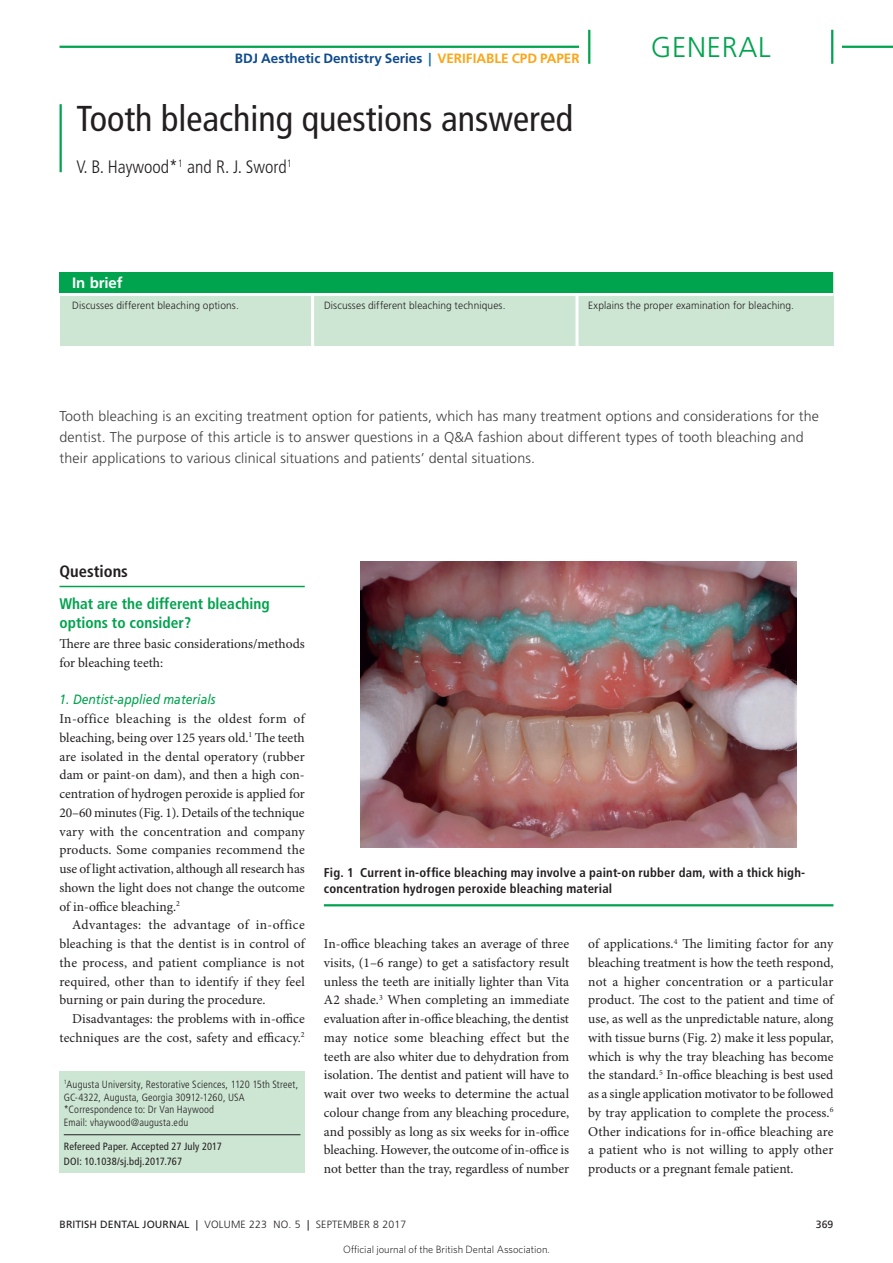
<style>
.page{position:relative;width:893px;height:1263px;background:#fff}
.page>*{position:absolute;margin:0;border:0;box-sizing:border-box;transform-origin:0 0}
.head{font:condensed 36px "Frutiger LT Std";color:#231f20}
.t1{font:300 28.5px "Frutiger LT Std";letter-spacing:.025em;color:#00a34e}
.author{font:300 condensed 18px "Frutiger LT Std";color:#231f20}
.crosshead_1{font:700 condensed 16.5px "Frutiger LT Std";color:#231f20}
.crosshead_2{font:700 condensed 15.3px/18.8px "Frutiger LT Std";color:#00a34e}
.references{font:700 15px "Frutiger LT Std";letter-spacing:-.01em;color:#fff}
.abstract{font:300 14.25px/21px "Frutiger LT Std";letter-spacing:.01em;color:#3e3e3f}
.body{font:13.5px/18.8px "Minion Pro";color:#231f20;text-align:justify}
.body_fullout{font:13.5px/18.8px "Minion Pro";color:#231f20}
.Tag_-_VERIFIABLE_CPD{font:700 13.5px "Frutiger LT Std";color:#0f4b8d}
.crosshead_3{font:italic 13.5px "Frutiger LT Std";color:#00a34e;scale:.9 1}
.references-2{font:700 condensed 12.75px/16.5px "Frutiger LT Std";letter-spacing:.015em;color:#231f20}
.references-3{font:300 condensed 10.5px/12.8px "Frutiger LT Std";letter-spacing:.015em;color:#231f20}
.references-4{font:300 10.5px "Frutiger LT Std";letter-spacing:.01em;color:#231f20}
.references-5{font:condensed 10.5px/15px "Frutiger LT Std";letter-spacing:.015em;color:#231f20}
.page_footer{font:300 10.5px "Frutiger LT Std";letter-spacing:.02em;color:#231f20}
.t2{font:300 10.5px "Whitney";color:#000}
.page_footer-2{font:10.5px "Frutiger LT Std";color:#231f20}
.s1{color:#0069af}
.s2{color:#f9a71b}
.s3{font-weight:400}
</style>
<div class="page">
<hr style="left:60px;top:586px;width:245px;height:1px;background:#00a34e">
<div style="left:60px;top:1071px;width:245px;height:102px;background:#cde6d3"></div>
<hr style="left:64px;top:1134px;width:236px;height:1px;background:#231f20">
<hr style="left:60px;top:104px;width:2px;height:68px;background:#00a34e">
<div style="left:60px;top:272px;width:773px;height:74px;background:#cde6d3"></div>
<hr style="left:60px;top:293px;width:773px;height:3px;background:#fff">
<div style="left:60px;top:272px;width:773px;height:21px;background:#00a34e"></div>
<hr style="left:311px;top:294px;width:3px;height:55px;background:#fff">
<hr style="left:575px;top:294px;width:3px;height:55px;background:#fff">
<hr style="left:324px;top:904px;width:509px;height:2px;background:#00a34e">
<img style="left:360px;top:561px;width:437px;height:286px">
<hr style="left:60px;top:46px;width:833px;height:2px;background:#00a34e">
<div style="left:580px;top:30px;width:262px;height:34px;background:#fff"></div>
<hr style="left:831px;top:30px;width:2px;height:34px;background:#00a34e">
<hr style="left:588px;top:30px;width:2px;height:34px;background:#00a34e">
<p class="Tag_-_VERIFIABLE_CPD" style="left:235px;top:51px;width:346px">BDJ Aesthetic Dentistry Series <span class="s1">|</span> <span class="s2">VERIFIABLE CPD PAPER</span></p>
<p class="head" style="left:77px;top:98px;width:498px">Tooth bleaching questions answered</p>
<p class="author" style="left:77px;top:157px;width:217px">V. B. Haywood*<sup>1</sup> and R. J. Sword<sup>1</sup></p>
<p class="references" style="left:72px;top:274px;width:52px">In brief</p>
<h2 class="t1" style="left:651px;top:31px;width:121px">GENERAL</h2>
<p class="references-4" style="left:72px;top:300px;width:168px">Discusses different bleaching options.</p>
<p class="references-4" style="left:324px;top:300px;width:183px">Discusses different bleaching techniques.</p>
<p class="references-4" style="left:588px;top:300px;width:207px">Explains the proper examination for bleaching.</p>
<p class="abstract" style="left:60px;top:406px;width:761px">Tooth bleaching is an exciting treatment option for patients, which has many treatment options and considerations for the dentist. The purpose of this article is to answer questions in a Q&amp;A fashion about different types of tooth bleaching and their applications to various clinical situations and patients’ dental situations.</p>
<p class="crosshead_1" style="left:60px;top:562px;width:70px">Questions</p>
<p class="crosshead_2" style="left:60px;top:594px;width:212px">What are the different bleaching options to consider?</p>
<p class="body_fullout" style="left:60px;top:635px;width:247px">There are three basic considerations/methods for bleaching teeth:</p>
<p class="crosshead_3" style="left:60px;top:692px;width:175px">1. Dentist-applied materials</p>
<p class="body_fullout" style="left:60px;top:710px;width:247px;text-align:justify">In-office bleaching is the oldest form of bleaching, being over 125 years old.<sup>1</sup> The teeth are isolated in the dental operatory (rubber dam or paint-on dam), and then a high con&shy;centration of hydrogen peroxide is applied for 20–60 minutes (Fig. 1). Details of the technique vary with the concentration and company products. Some companies recommend the use of light activation, although all research has shown the light does not change the outcome of in-office bleaching.<sup>2</sup></p>
<p class="body" style="left:60px;top:916px;width:247px;text-indent:13px">Advantages: the advantage of in-office bleaching is that the dentist is in control of the process, and patient compliance is not required, other than to identify if they feel burning or pain during the procedure.</p>
<p class="body" style="left:60px;top:1010px;width:247px;text-align:right">Disadvantages: the problems with in-office techniques are the cost, safety and efficacy.<sup>2</sup></p>
<p class="references-3" style="left:64px;top:1078px;width:236px"><sup>1</sup>Augusta University, Restorative Sciences, 1120 15th Street, GC-4322, Augusta, Georgia 30912-1260, USA *Correspondence to: Dr Van Haywood<br>Email: vhaywood@augusta.edu</p>
<p class="references-5" style="left:64px;top:1138px;width:160px">Refereed Paper. Accepted 27 July 2017<br>DOI: 10.1038/sj.bdj.2017.767</p>
<p class="references-2" style="left:324px;top:864px;width:483px">Fig. 1 Current in-office bleaching may involve a paint-on rubber dam, with a thick high&shy;concentration hydrogen peroxide bleaching material</p>
<p class="body" style="left:324px;top:935px;width:247px">In-office bleaching takes an average of three visits, (1–6 range) to get a satisfactory result unless the teeth are initially lighter than Vita A2 shade.<sup>3</sup> When completing an immediate evaluation after in-office bleaching, the dentist may notice some bleaching effect but the teeth are also whiter due to dehydration from isolation. The dentist and patient will have to wait over two weeks to determine the actual colour change from any bleaching procedure, and possibly as long as six weeks for in-office bleaching. However, the outcome of in-office is not better than the tray, regardless of number</p>
<p class="body" style="left:588px;top:935px;width:247px">of applications.<sup>4</sup> The limiting factor for any bleaching treatment is how the teeth respond, not a higher concentration or a particular product. The cost to the patient and time of use, as well as the unpredictable nature, along with tissue burns (Fig. 2) make it less popular, which is why the tray bleaching has become the standard.<sup>5</sup> In-office bleaching is best used as a single application motivator to be followed by tray application to complete the process.<sup>6<br></sup>Other indications for in-office bleaching are a patient who is not willing to apply other products or a pregnant female patient.</p>
<p class="page_footer" style="left:60px;top:1219px;width:348px"><span class="s3">BRITISH DENTAL JOURNAL |</span> VOLUME 223 NO. 5 <span class="s3">|</span> SEPTEMBER 8 2017</p>
<p class="page_footer-2" style="left:816px;top:1218px;width:19px">369</p>
<p class="t2" style="left:343px;top:1243px;width:208px">Official journal of the British Dental Association.</p>
</div>
